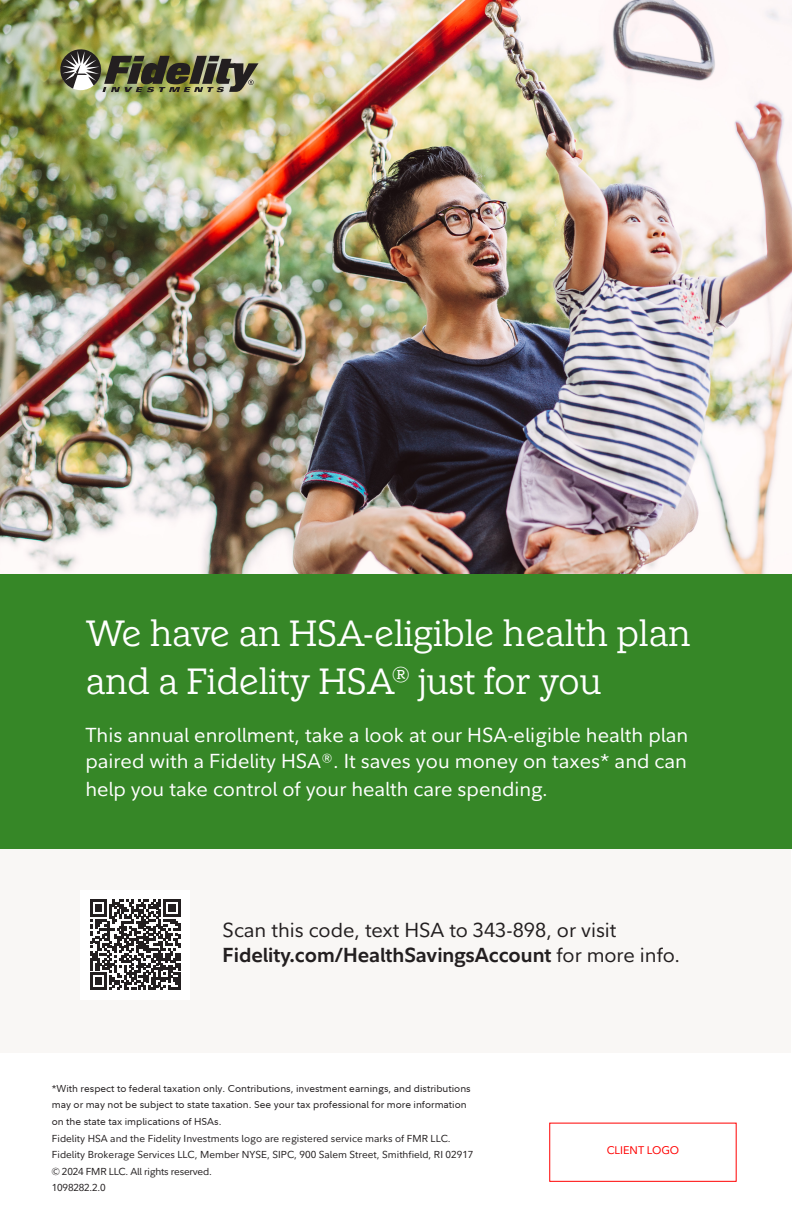
<style>
.page{position:relative;width:792px;height:1224px;background:#fff}
.page>*{position:absolute;margin:0;border:0;box-sizing:border-box;transform-origin:0 0}
.t1{font:36px/48px "Fidelity Slab 240517 Light";letter-spacing:-.01em;color:#fff}
.t2{font:20px/27px "Fidelity Sans";color:#fff;text-align:justify}
.t3{font:20px/25px "Fidelity Sans";color:#231f20}
.t4{font:11px "Fidelity Sans";color:#f00}
.t5{font:10px/16.5px "Fidelity Sans";color:#231f20}
.s1{font-weight:700}
</style>
<div class="page">
<div style="left:0;top:849px;width:791px;height:204px;background:#f9f7f5"></div>
<img style="left:0;top:0;width:792px;height:574px">
<div style="left:0;top:574px;width:792px;height:275px;background:#368727"></div>
<div style="left:549px;top:1123px;width:188px;height:59px;border:1px solid #f00"></div>
<img style="left:60px;top:49px;width:198px;height:43px">
<div style="left:80px;top:890px;width:110px;height:109px;background:#fff"></div>
<svg style="left:90px;top:899px;width:90px;height:91px"></svg>
<p class="t1" style="left:85px;top:610px;width:607px">We have an HSA-eligible health plan and a Fidelity HSA<sup>®</sup> just for you</p>
<p class="t2" style="left:85px;top:721px;width:604px">This annual enrollment, take a look at our HSA-eligible health plan paired with a Fidelity HSA®. It saves you money on taxes* and can help you take control of your health care spending.</p>
<p class="t3" style="left:223px;top:917px;width:459px">Scan this code, text HSA to 343-898, or visit<br><span class="s1">Fidelity.com/HealthSavingsAccount</span> for more info.</p>
<p class="t5" style="left:52px;top:1080px;width:423px">*With respect to federal taxation only. Contributions, investment earnings, and distributions may or may not be subject to state taxation. See your tax professional for more information on the state tax implications of HSAs.<br>Fidelity HSA and the Fidelity Investments logo are registered service marks of FMR LLC.<br>Fidelity Brokerage Services LLC, Member NYSE, SIPC, 900 Salem Street, Smithfield, RI 02917 © 2024 FMR LLC. All rights reserved.<br>1098282.2.0</p>
<p class="t4" style="left:607px;top:1143px;width:74px">CLIENT LOGO</p>
</div>
